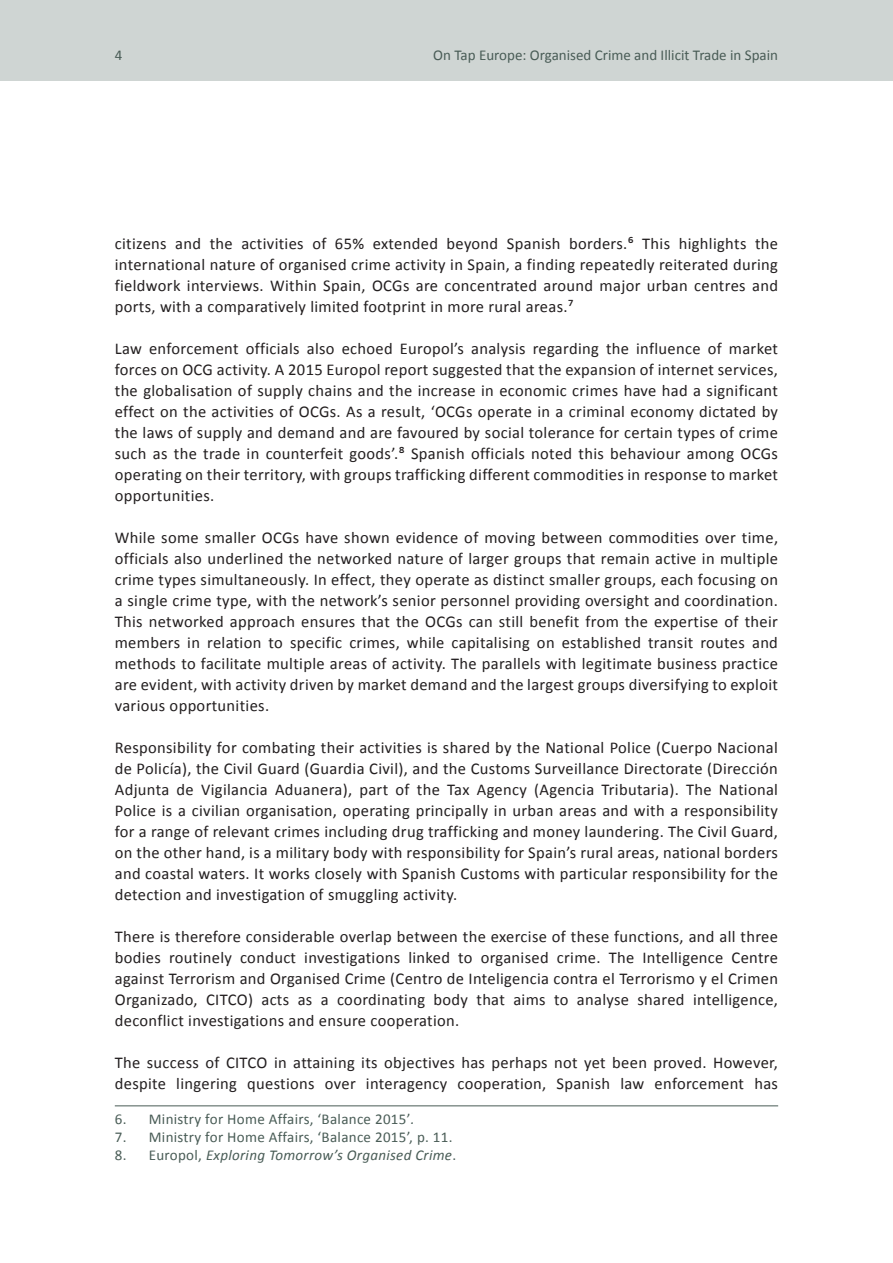
<style>
.page{position:relative;width:893px;height:1263px;background:#fff}
.page>*{position:absolute;margin:0;border:0;box-sizing:border-box;transform-origin:0 0}
.t1{font:16.5px/21px "Calibri";letter-spacing:.02em;color:#231f20;text-align:justify}
.Footnote_text{font:15px "Calibri";letter-spacing:.01em;color:#495c56}
.Footnote_text-2{font:italic 15px "Calibri";letter-spacing:.02em;color:#495c56}
.s1{font-style:italic}
.s2{font-style:normal}
</style>
<div class="page">
<div style="left:0;top:0;width:893px;height:81px;background:#cfd5d3"></div>
<hr style="left:115px;top:1105px;width:663px;height:1px;background:#495c56">
<p class="Footnote_text" style="left:115px;top:45px;width:9px">4</p>
<p class="Footnote_text" style="left:433px;top:45px;width:346px">On Tap Europe: Organised Crime and Illicit Trade in Spain</p>
<p class="t1" style="left:115px;top:233px;width:665px">citizens and the activities of 65% extended beyond Spanish borders.6 This highlights the international nature of organised crime activity in Spain, a finding repeatedly reiterated during fieldwork interviews. Within Spain, OCGs are concentrated around major urban centres and ports, with a comparatively limited footprint in more rural areas.7</p>
<p class="t1" style="left:115px;top:338px;width:665px">Law enforcement officials also echoed Europol’s analysis regarding the influence of market forces on OCG activity. A 2015 Europol report suggested that the expansion of internet services, the globalisation of supply chains and the increase in economic crimes have had a significant effect on the activities of OCGs. As a result, ‘OCGs operate in a criminal economy dictated by the laws of supply and demand and are favoured by social tolerance for certain types of crime such as the trade in counterfeit goods’.8 Spanish officials noted this behaviour among OCGs operating on their territory, with groups trafficking different commodities in response to market opportunities.</p>
<p class="t1" style="left:115px;top:527px;width:665px">While some smaller OCGs have shown evidence of moving between commodities over time, officials also underlined the networked nature of larger groups that remain active in multiple crime types simultaneously. In effect, they operate as distinct smaller groups, each focusing on a single crime type, with the network’s senior personnel providing oversight and coordination.<br>This networked approach ensures that the OCGs can still benefit from the expertise of their members in relation to specific crimes, while capitalising on established transit routes and methods to facilitate multiple areas of activity. The parallels with legitimate business practice are evident, with activity driven by market demand and the largest groups diversifying to exploit various opportunities.</p>
<p class="t1" style="left:115px;top:737px;width:665px">Responsibility for combating their activities is shared by the National Police (Cuerpo Nacional de Policía), the Civil Guard (Guardia Civil), and the Customs Surveillance Directorate (Dirección Adjunta de Vigilancia Aduanera), part of the Tax Agency (Agencia Tributaria). The National Police is a civilian organisation, operating principally in urban areas and with a responsibility for a range of relevant crimes including drug trafficking and money laundering. The Civil Guard, on the other hand, is a military body with responsibility for Spain’s rural areas, national borders and coastal waters. It works closely with Spanish Customs with particular responsibility for the detection and investigation of smuggling activity.</p>
<p class="t1" style="left:115px;top:926px;width:665px">There is therefore considerable overlap between the exercise of these functions, and all three bodies routinely conduct investigations linked to organised crime. The Intelligence Centre against Terrorism and Organised Crime (Centro de Inteligencia contra el Terrorismo y el Crimen Organizado, CITCO) acts as a coordinating body that aims to analyse shared intelligence, deconflict investigations and ensure cooperation.</p>
<p class="t1" style="left:115px;top:1052px;width:665px">The success of CITCO in attaining its objectives has perhaps not yet been proved. However, despite lingering questions over interagency cooperation, Spanish law enforcement has</p>
<p class="Footnote_text" style="left:115px;top:1109px;width:301px">6. Ministry for Home Affairs, ‘Balance 2015’<span class="s1">.</span></p>
<p class="Footnote_text" style="left:115px;top:1127px;width:339px">7. Ministry for Home Affairs, ‘Balance 2015’, p. 11.</p>
<p class="Footnote_text-2" style="left:115px;top:1145px;width:343px"><span class="s2">8. Europol,</span> Exploring Tomorrow’s Organised Crime<span class="s2">.</span></p>
</div>
